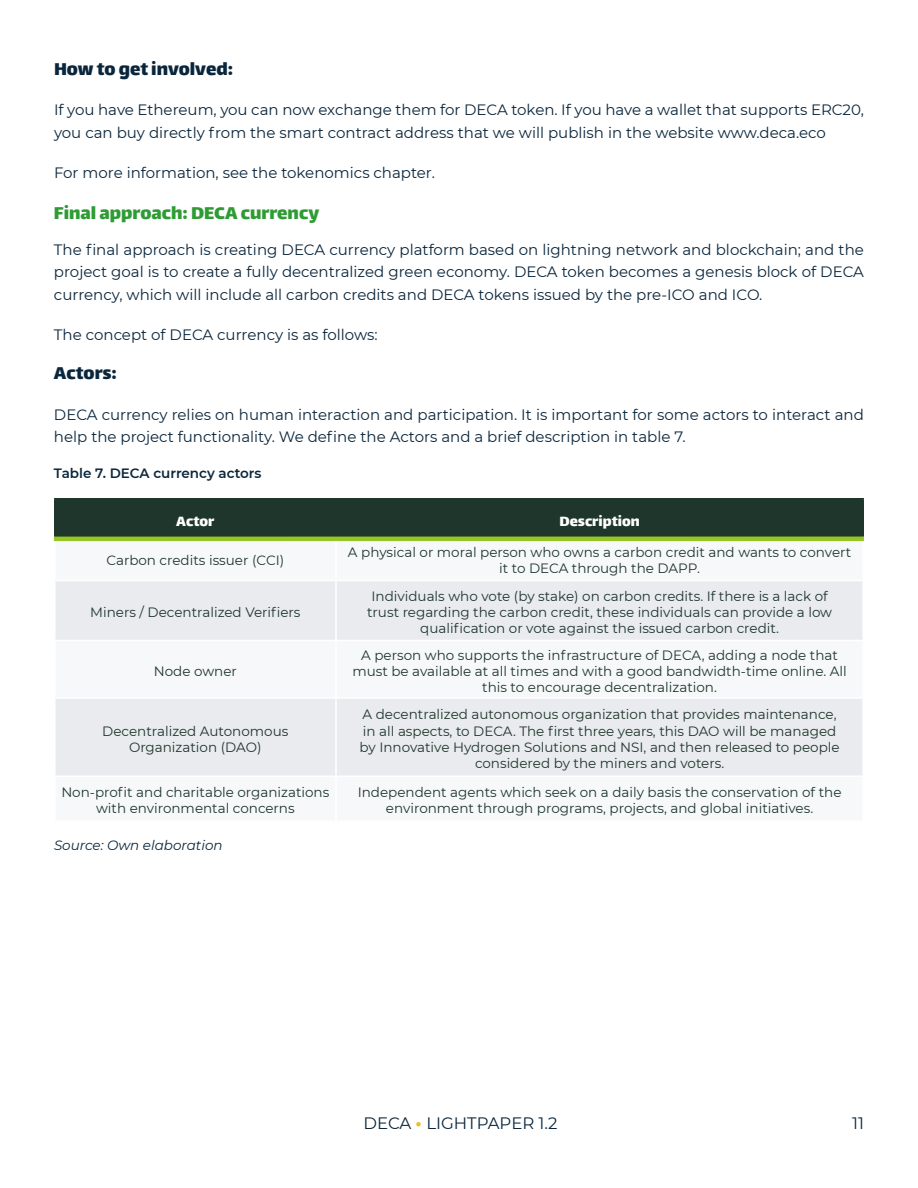
<style>
.page{position:relative;width:918px;height:1188px;background:#fff}
.page>*{position:absolute;margin:0;border:0;box-sizing:border-box;transform-origin:0 0}
.Titulo{font:21px "Lalezar";color:#2e9b34}
.Titulo-2{font:21px "Lalezar";color:#0a263c}
.subtitulo{font:21px "Lalezar";color:#0a263c}
.t1{font:16.5px "Montserrat";color:#0a263c}
.t2{font:16.5px "Lalezar";color:#fff}
.t3{font:15px/22.5px "Montserrat";color:#0a263c}
.t4{font:13.5px/16.2px "Montserrat";color:#1f362c;text-align:center}
.t5{font:600 13.5px "Montserrat";color:#0a263c}
.Opcion1{font:italic 13.5px "Montserrat";color:#0a263c}
.s1{font-weight:900;color:#e9c026}
</style>
<div class="page">
<div style="left:56px;top:500px;width:806px;height:36px;background:#1f362c"></div>
<svg style="left:56px;top:581px;width:806px;height:194px;fill:#e9ebee"></svg>
<hr style="left:335px;top:581px;width:2px;height:59px;background:#fff">
<hr style="left:54px;top:640px;width:282px;height:1px;background:#fff">
<hr style="left:336px;top:640px;width:528px;height:1px;background:#fff">
<hr style="left:335px;top:641px;width:2px;height:56px;background:#fff">
<hr style="left:54px;top:697px;width:282px;height:2px;background:#fff">
<hr style="left:336px;top:697px;width:528px;height:2px;background:#fff">
<hr style="left:335px;top:699px;width:2px;height:76px;background:#fff">
<hr style="left:54px;top:498px;width:282px;height:2px;background:#1f362c">
<hr style="left:54px;top:500px;width:2px;height:36px;background:#1f362c">
<hr style="left:336px;top:498px;width:528px;height:2px;background:#1f362c">
<hr style="left:862px;top:500px;width:2px;height:36px;background:#1f362c">
<hr style="left:54px;top:536px;width:282px;height:2px;background:#1f362c">
<hr style="left:336px;top:536px;width:528px;height:2px;background:#1f362c">
<hr style="left:54px;top:537px;width:810px;height:4px;background:#95c623">
<p class="Titulo-2" style="left:54px;top:55px;width:181px">How to get involved:</p>
<p class="t3" style="left:54px;top:98px;width:812px">If you have Ethereum, you can now exchange them for DECA token. If you have a wallet that supports ERC20, you can buy directly from the smart contract address that we will publish in the website www.deca.eco</p>
<p class="t3" style="left:54px;top:161px;width:383px">For more information, see the tokenomics chapter.</p>
<p class="Titulo" style="left:54px;top:199px;width:267px">Final approach: DECA currency</p>
<p class="t3" style="left:54px;top:237px;width:811px;text-align:justify">The final approach is creating DECA currency platform based on lightning network and blockchain; and the project goal is to create a fully decentralized green economy. DECA token becomes a genesis block of DECA currency, which will include all carbon credits and DECA tokens issued by the pre-ICO and ICO.</p>
<p class="t3" style="left:54px;top:323px;width:325px">The concept of DECA currency is as follows:</p>
<p class="subtitulo" style="left:54px;top:359px;width:64px">Actors:</p>
<p class="t3" style="left:54px;top:402px;width:811px">DECA currency relies on human interaction and participation. It is important for some actors to interact and help the project functionality. We define the Actors and a brief description in table 7.</p>
<p class="t5" style="left:54px;top:464px;width:209px">Table 7. DECA currency actors</p>
<p class="t2" style="left:176px;top:511px;width:40px">Actor</p>
<p class="t2" style="left:559px;top:511px;width:82px">Description</p>
<p class="t4" style="left:106px;top:552px;width:179px">Carbon credits issuer (CCI)</p>
<p class="t4" style="left:348px;top:544px;width:505px">A physical or moral person who owns a carbon credit and wants to convert it to DECA through the DAPP.</p>
<p class="t4" style="left:90px;top:604px;width:212px">Miners / Decentralized Verifiers</p>
<p class="t4" style="left:367px;top:587px;width:467px">Individuals who vote (by stake) on carbon credits. If there is a lack of trust regarding the carbon credit, these individuals can provide a low qualification or vote against the issued carbon credit.</p>
<p class="t4" style="left:154px;top:662px;width:85px">Node owner</p>
<p class="t4" style="left:102px;top:722px;width:188px">Decentralized Autonomous<br>Organization (DAO)</p>
<p class="t4" style="left:352px;top:646px;width:496px">A person who supports the infrastructure of DECA, adding a node that must be available at all times and with a good bandwidth-time online. All this to encourage decentralization.</p>
<p class="t4" style="left:360px;top:706px;width:482px">A decentralized autonomous organization that provides maintenance, in all aspects, to DECA. The first three years, this DAO will be managed by Innovative Hydrogen Solutions and NSI, and then released to people considered by the miners and voters.</p>
<p class="t4" style="left:61px;top:784px;width:270px">Non-profit and charitable organizations with environmental concerns</p>
<p class="t4" style="left:358px;top:784px;width:485px">Independent agents which seek on a daily basis the conservation of the environment through programs, projects, and global initiatives.</p>
<p class="Opcion1" style="left:54px;top:836px;width:170px">Source: Own elaboration</p>
<p class="t1" style="left:363px;top:1112px;width:196px">DECA <span class="s1">·</span> LIGHTPAPER 1.2</p>
<p class="t1" style="left:852px;top:1112px;width:13px">11</p>
</div>
